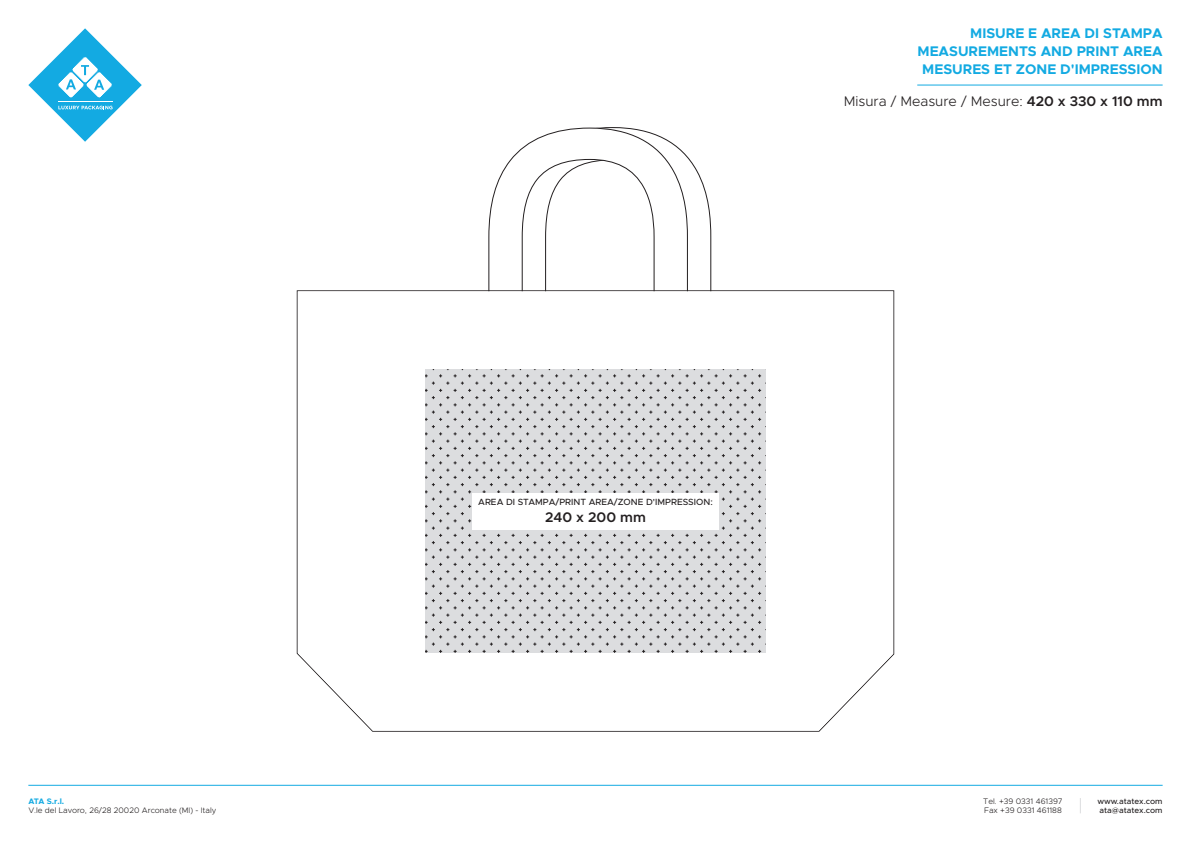
<style>
.page{position:relative;width:1191px;height:842px;background:#fff}
.page>*{position:absolute;margin:0;border:0;box-sizing:border-box;transform-origin:0 0}
.t1{font:700 14px/17.8px "Metropolis";color:#13aae2;text-align:right}
.t2{font:300 14px "Metropolis";color:#231f20}
.t3{font:600 14px "Metropolis";color:#231f20}
.t4{font:500 9px "Metropolis";color:#231f20}
.t5{font:300 8px/9.6px "Metropolis";color:#231f20}
.t6{font:500 8px/9.6px "Metropolis";color:#231f20}
.t7{font:700 8px "Metropolis";color:#13aae2}
.s1{font-weight:600}
</style>
<div class="page">
<svg style="left:28px;top:28px;width:114px;height:114px"></svg>
<hr style="left:28px;top:785px;width:1134px;height:1px;background:#13aae2">
<svg style="left:1080px;top:798px;width:1px;height:15px"></svg>
<svg style="left:488px;top:127px;width:223px;height:163px"></svg>
<svg style="left:298px;top:291px;width:595px;height:440px"></svg>
<svg style="left:425px;top:369px;width:340px;height:284px;background:#d3d3d5"></svg>
<div style="left:472px;top:493px;width:247px;height:36px;background:#fff"></div>
<hr style="left:917px;top:85px;width:245px;height:1px;background:#13aae2">
<h1 class="t1" style="left:917px;top:24px;width:247px">MISURE E AREA DI STAMPA<br>MEASUREMENTS AND PRINT AREA<br>MESURES ET ZONE D'IMPRESSION</h1>
<h1 class="t2" style="left:843px;top:92px;width:320px">Misura / Measure / Mesure: <span class="s1">420 x 330 x 110 mm</span></h1>
<p class="t4" style="left:478px;top:496px;width:236px">AREA DI STAMPA/PRINT AREA/ZONE D'IMPRESSION:</p>
<h1 class="t3" style="left:545px;top:508px;width:102px">240 x 200 mm</h1>
<p class="t7" style="left:28px;top:796px;width:37px">ATA S.r.l.</p>
<p class="t5" style="left:28px;top:806px;width:189px">V.le del Lavoro, 26/28 20020 Arconate (MI) - Italy</p>
<p class="t5" style="left:983px;top:796px;width:81px">Tel. +39 0331 461397<br>Fax +39 0331 461188</p>
<p class="t6" style="left:1097px;top:796px;width:67px">www.atatex.com ata@atatex.com</p>
</div>
